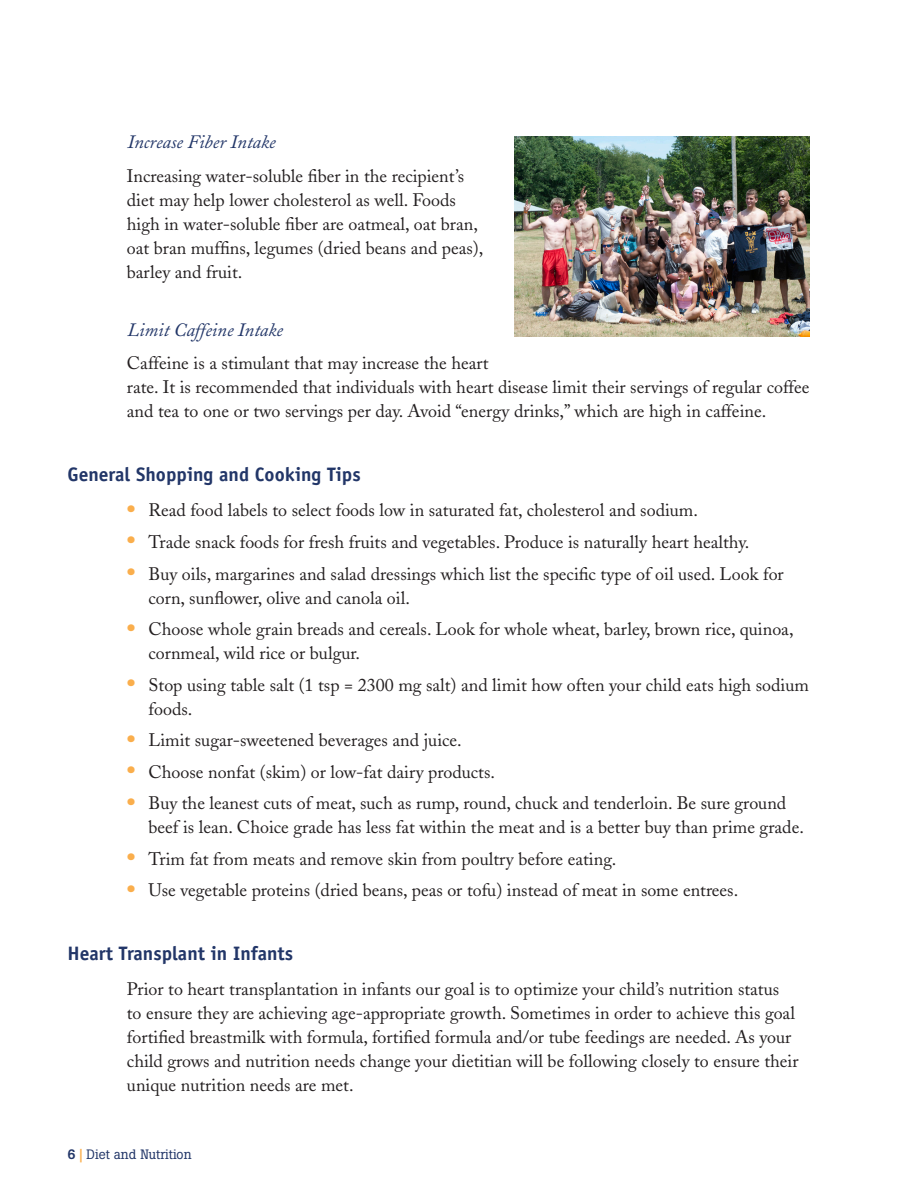
<style>
.page{position:relative;width:918px;height:1188px;background:#fff}
.page>*{position:absolute;margin:0;border:0;box-sizing:border-box;transform-origin:0 0}
.Section_Heads{font:700 19.5px "Officina Sans";color:#223668}
.sub_sub{font:italic 18.75px "Adobe Caslon";color:#223668}
.bulleted_copy{font:18px/24px "Adobe Caslon";color:#231f20}
.body_copy{font:18px/24px "Adobe Caslon";color:#231f20}
.bulleted_w_space_aft{font:18px "Adobe Caslon";color:#231f20}
.t1{font:13.5px "Boton";color:#223668}
.s1{font-weight:700;font-size:25.5px;color:#faae4c}
.s2{font-weight:500}
.s3{font-weight:500;color:#faae4c}
</style>
<div class="page">
<img style="left:515px;top:136px;width:295px;height:201px">
<p class="sub_sub" style="left:128px;top:132px;width:150px">Increase Fiber Intake</p>
<p class="body_copy" style="left:127px;top:164px;width:358px">Increasing water-soluble fiber in the recipient’s diet may help lower cholesterol as well. Foods high in water-soluble fiber are oatmeal, oat bran, oat bran muffins, legumes (dried beans and peas), barley and fruit.</p>
<p class="sub_sub" style="left:128px;top:319px;width:157px">Limit Caffeine Intake</p>
<p class="body_copy" style="left:127px;top:352px;width:684px">Caffeine is a stimulant that may increase the heart<br>rate. It is recommended that individuals with heart disease limit their servings of regular coffee and tea to one or two servings per day. Avoid “energy drinks,” which are high in caffeine.</p>
<p class="Section_Heads" style="left:68px;top:462px;width:295px">General Shopping and Cooking Tips</p>
<p class="bulleted_copy" style="left:127px;top:499px;width:573px"><span class="s1">•</span> Read food labels to select foods low in saturated fat, cholesterol and sodium.</p>
<p class="bulleted_copy" style="left:127px;top:530px;width:624px"><span class="s1">•</span> Trade snack foods for fresh fruits and vegetables. Produce is naturally heart healthy.</p>
<p class="bulleted_copy" style="left:148px;top:562px;width:637px;text-indent:-22px"><span class="s1">•</span> Buy oils, margarines and salad dressings which list the specific type of oil used. Look for corn, sunflower, olive and canola oil.</p>
<p class="bulleted_copy" style="left:148px;top:617px;width:647px;text-indent:-22px"><span class="s1">•</span> Choose whole grain breads and cereals. Look for whole wheat, barley, brown rice, quinoa, cornmeal, wild rice or bulgur.</p>
<p class="bulleted_copy" style="left:148px;top:673px;width:662px;text-indent:-22px"><span class="s1">•</span> Stop using table salt (1 tsp = 2300 mg salt) and limit how often your child eats high sodium foods.</p>
<p class="bulleted_copy" style="left:127px;top:728px;width:336px"><span class="s1">•</span> Limit sugar-sweetened beverages and juice.</p>
<p class="bulleted_copy" style="left:127px;top:760px;width:370px"><span class="s1">•</span> Choose nonfat (skim) or low-fat dairy products.</p>
<p class="bulleted_copy" style="left:148px;top:791px;width:657px;text-indent:-22px"><span class="s1">•</span> Buy the leanest cuts of meat, such as rump, round, chuck and tenderloin. Be sure ground beef is lean. Choice grade has less fat within the meat and is a better buy than prime grade.</p>
<p class="bulleted_copy" style="left:127px;top:847px;width:491px"><span class="s1">•</span> Trim fat from meats and remove skin from poultry before eating.</p>
<p class="bulleted_w_space_aft" style="left:127px;top:880px;width:613px"><span class="s1">•</span> Use vegetable proteins (dried beans, peas or tofu) instead of meat in some entrees.</p>
<p class="Section_Heads" style="left:68px;top:941px;width:227px">Heart Transplant in Infants</p>
<p class="bulleted_copy" style="left:127px;top:978px;width:673px">Prior to heart transplantation in infants our goal is to optimize your child’s nutrition status<br>to ensure they are achieving age-appropriate growth. Sometimes in order to achieve this goal fortified breastmilk with formula, fortified formula and/or tube feedings are needed. As your child grows and nutrition needs change your dietitian will be following closely to ensure their unique nutrition needs are met.</p>
<p class="t1" style="left:68px;top:1147px;width:126px"><span class="s2">6</span> <span class="s3">|</span> Diet and Nutrition</p>
</div>
